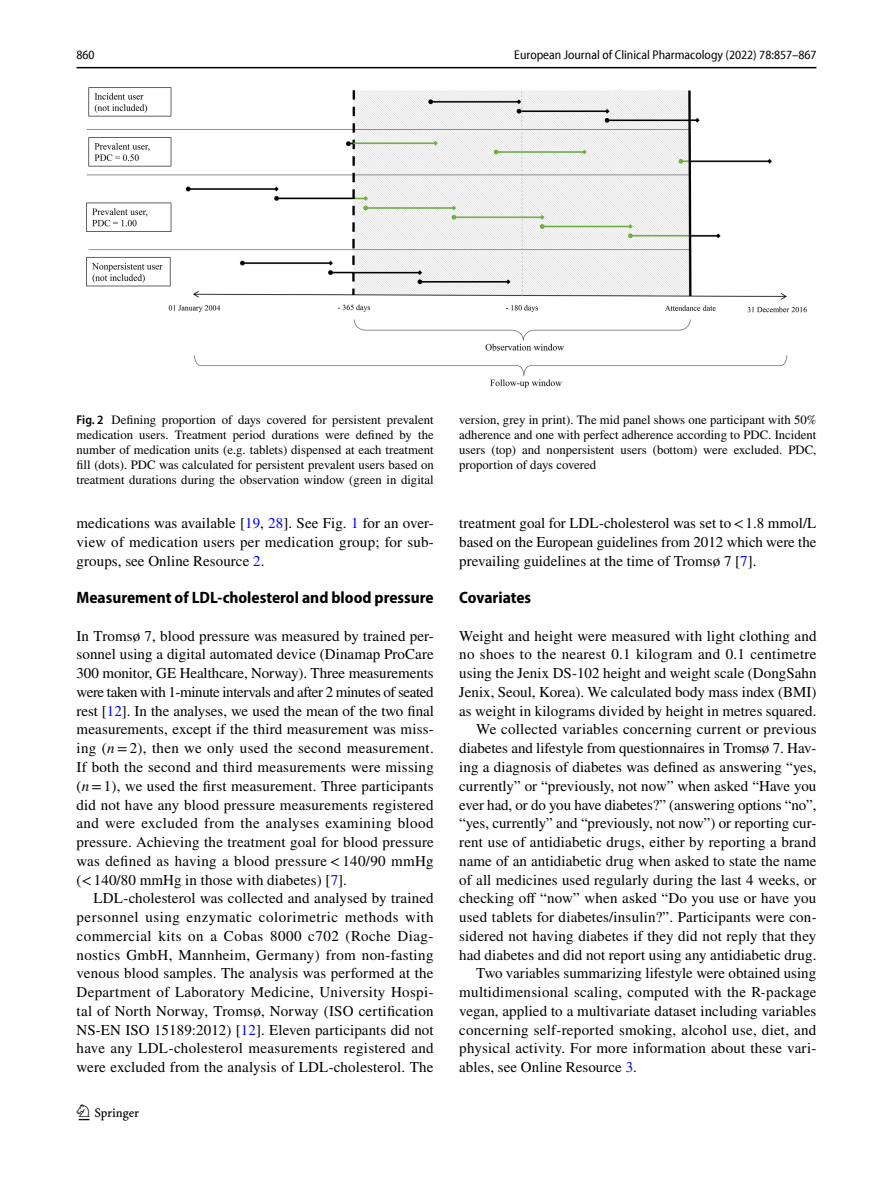
<style>
.page{position:relative;width:893px;height:1187px;background:#fff}
.page>*{position:absolute;margin:0;border:0;box-sizing:border-box;transform-origin:0 0}
.t1{font:22.5px "Springnew Regular 2";color:#000}
.t2{font:700 semi-condensed 16.5px "Myriad Pro";color:#000}
.t3{font:15px/18.8px "STIX";letter-spacing:.005em;color:#000;text-align:justify}
.t4{font:12.75px/15px "STIX";color:#000;text-align:justify}
.t5{font:semi-condensed 12.75px "Myriad Pro Unic";color:#000}
.s1{font-family:"Myriad Pro";font-weight:600;font-stretch:semi-condensed}
.s2{color:#00f}
.s3{font-style:italic}
</style>
<div class="page">
<hr style="left:77px;top:67px;width:739px;height:1px;background:#000">
<img style="left:86px;top:87px;width:721px;height:301px">
<p class="t5" style="left:76px;top:50px;width:20px">860</p>
<p class="t5" style="left:514px;top:50px;width:304px">European Journal of Clinical Pharmacology (2022) 78:857–867</p>
<p class="t4" style="left:77px;top:413px;width:359px"><span class="s1">Fig. 2</span> Defining proportion of days covered for persistent prevalent medication users. Treatment period durations were defined by the number of medication units (e.g. tablets) dispensed at each treatment fill (dots). PDC was calculated for persistent prevalent users based on treatment durations during the observation window (green in digital</p>
<p class="t4" style="left:459px;top:413px;width:359px">version, grey in print). The mid panel shows one participant with 50% adherence and one with perfect adherence according to PDC. Incident users (top) and nonpersistent users (bottom) were excluded. PDC, proportion of days covered</p>
<p class="t3" style="left:77px;top:514px;width:359px">medications was available [<span class="s2">19</span>, <span class="s2">28</span>]. See Fig. <span class="s2">1</span> for an over&shy;view of medication users per medication group; for sub&shy;groups, see Online Resource <span class="s2">2</span>.</p>
<p class="t2" style="left:77px;top:588px;width:359px">Measurement of LDL‑cholesterol and blood pressure</p>
<p class="t3" style="left:77px;top:627px;width:359px">In Tromsø 7, blood pressure was measured by trained per&shy;sonnel using a digital automated device (Dinamap ProCare 300 monitor, GE Healthcare, Norway). Three measurements were taken with 1-minute intervals and after 2 minutes of seated rest [<span class="s2">12</span>]. In the analyses, we used the mean of the two final measurements, except if the third measurement was miss&shy;ing (<span class="s3">n</span>=2), then we only used the second measurement.<br>If both the second and third measurements were missing (<span class="s3">n</span>=1), we used the first measurement. Three participants did not have any blood pressure measurements registered and were excluded from the analyses examining blood pressure. Achieving the treatment goal for blood pressure was defined as having a blood pressure&lt;140/90 mmHg (&lt;140/80 mmHg in those with diabetes) [<span class="s2">7</span>].</p>
<p class="t3" style="left:77px;top:889px;width:359px;text-indent:17px">LDL-cholesterol was collected and analysed by trained personnel using enzymatic colorimetric methods with commercial kits on a Cobas 8000 c702 (Roche Diag&shy;nostics GmbH, Mannheim, Germany) from non-fasting venous blood samples. The analysis was performed at the Department of Laboratory Medicine, University Hospi&shy;tal of North Norway, Tromsø, Norway (ISO certification NS-EN ISO 15189:2012) [<span class="s2">12</span>]. Eleven participants did not have any LDL-cholesterol measurements registered and were excluded from the analysis of LDL-cholesterol. The</p>
<h1 class="t1" style="left:79px;top:1104px;width:62px">1 3</h1>
<p class="t3" style="left:459px;top:514px;width:359px">treatment goal for LDL-cholesterol was set to&lt;1.8 mmol/L based on the European guidelines from 2012 which were the prevailing guidelines at the time of Tromsø 7 [<span class="s2">7</span>].</p>
<p class="t2" style="left:459px;top:588px;width:73px">Covariates</p>
<p class="t3" style="left:459px;top:627px;width:359px">Weight and height were measured with light clothing and</p>
<p class="t3" style="left:459px;top:646px;width:359px">no shoes to the nearest 0.1 kilogram and 0.1 centimetre</p>
<p class="t3" style="left:459px;top:664px;width:359px">using the Jenix DS-102 height and weight scale (DongSahn</p>
<p class="t3" style="left:459px;top:683px;width:359px">Jenix, Seoul, Korea). We calculated body mass index (BMI)</p>
<p class="t3" style="left:459px;top:702px;width:359px">as weight in kilograms divided by height in metres squared.</p>
<p class="t3" style="left:476px;top:721px;width:342px">We collected variables concerning current or previous</p>
<p class="t3" style="left:459px;top:739px;width:359px">diabetes and lifestyle from questionnaires in Tromsø 7. Hav-</p>
<p class="t3" style="left:459px;top:758px;width:359px">ing a diagnosis of diabetes was defined as answering “yes,</p>
<p class="t3" style="left:459px;top:777px;width:359px">currently” or “previously, not now” when asked “Have you</p>
<p class="t3" style="left:459px;top:796px;width:359px">ever had, or do you have diabetes?” (answering options “no”,</p>
<p class="t3" style="left:459px;top:814px;width:359px">“yes, currently” and “previously, not now”) or reporting cur-</p>
<p class="t3" style="left:459px;top:833px;width:359px">rent use of antidiabetic drugs, either by reporting a brand</p>
<p class="t3" style="left:459px;top:852px;width:359px">name of an antidiabetic drug when asked to state the name</p>
<p class="t3" style="left:459px;top:871px;width:359px">of all medicines used regularly during the last 4 weeks, or</p>
<p class="t3" style="left:459px;top:889px;width:359px">checking off “now” when asked “Do you use or have you</p>
<p class="t3" style="left:459px;top:908px;width:359px">used tablets for diabetes/insulin?”. Participants were con-</p>
<p class="t3" style="left:459px;top:927px;width:359px">sidered not having diabetes if they did not reply that they</p>
<p class="t3" style="left:459px;top:946px;width:359px">had diabetes and did not report using any antidiabetic drug.</p>
<p class="t3" style="left:476px;top:964px;width:341px">Two variables summarizing lifestyle were obtained using</p>
<p class="t3" style="left:459px;top:983px;width:359px">multidimensional scaling, computed with the R-package</p>
<p class="t3" style="left:459px;top:1002px;width:359px">vegan, applied to a multivariate dataset including variables</p>
<p class="t3" style="left:459px;top:1021px;width:359px">concerning self-reported smoking, alcohol use, diet, and</p>
<p class="t3" style="left:459px;top:1039px;width:359px">physical activity. For more information about these vari-</p>
<p class="t3" style="left:459px;top:1058px;width:179px">ables, see Online Resource <span class="s2">3</span>.</p>
</div>
